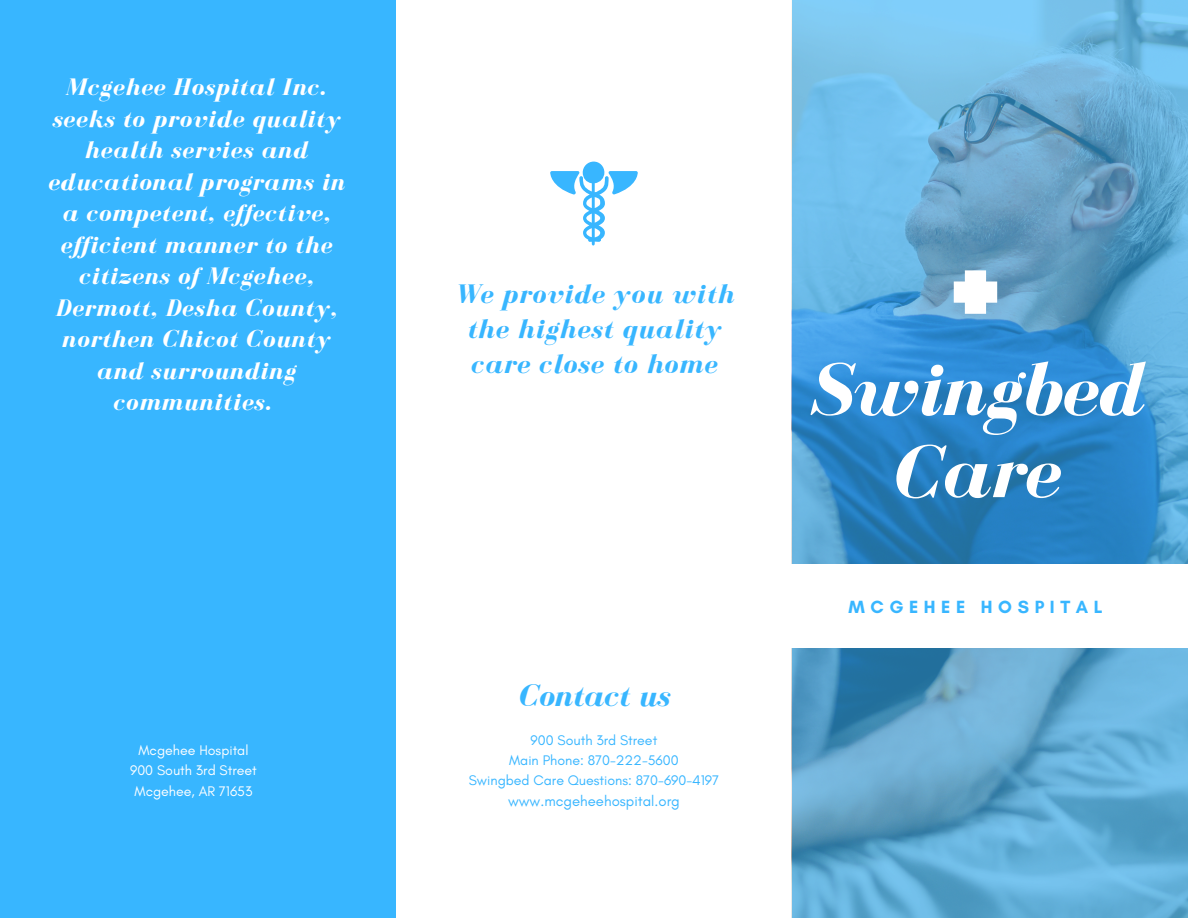
<style>
.page{position:relative;width:1188px;height:918px;background:#38b6ff}
.page>*{position:absolute;margin:0;border:0;box-sizing:border-box;transform-origin:0 0}
.t1{font:italic 700 76.8px/82.2px "Bodoni FLF";letter-spacing:-.01em;color:#fff;text-align:center}
.t2{font:italic 700 31.35px "Bodoni FLF";color:#38b6ff}
.t3{font:italic 700 27.6px/34.8px "Bodoni FLF";letter-spacing:.03em;color:#38b6ff;text-align:center}
.t4{font:italic 700 24.6px/31.5px "Bodoni FLF";letter-spacing:.03em;color:#fff;text-align:center}
.t5{font:700 18px "Glacial Indifference";letter-spacing:.31em;color:#38b6ff}
.t6{font:14.85px "Glacial Indifference";color:#38b6ff}
.t7{font:14.25px "Glacial Indifference";color:#38b6ff}
.t8{font:14.25px "Glacial Indifference";color:#fff}
</style>
<div class="page">
<div style="left:396px;top:0;width:396px;height:918px;background:#fff"></div>
<img style="left:792px;top:0;width:396px;height:918px">
<div style="left:779px;top:564px;width:409px;height:83px;background:#fff"></div>
<svg style="left:954px;top:270px;width:43px;height:44px;background:#d9e7f1"></svg>
<svg style="left:550px;top:162px;width:88px;height:83px"></svg>
<p class="t4" style="left:48px;top:72px;width:298px">Mcgehee Hospital Inc. seeks to provide quality health servies and educational programs in a competent, effective, efficient manner to the citizens of Mcgehee,<br>Dermott, Desha County, northen Chicot County and surrounding communities.</p>
<p class="t8" style="left:139px;top:742px;width:111px">Mcgehee Hospital</p>
<p class="t8" style="left:130px;top:762px;width:128px">900 South 3rd Street</p>
<p class="t8" style="left:135px;top:782px;width:119px">Mcgehee, AR 71653</p>
<p class="t3" style="left:454px;top:277px;width:281px">We provide you with the highest quality care close to home</p>
<p class="t2" style="left:518px;top:679px;width:153px">Contact us</p>
<p class="t7" style="left:531px;top:731px;width:128px">900 South 3rd Street</p>
<h3 class="t7" style="left:509px;top:751px;width:171px">Main Phone: 870-222-5600</h3>
<h2 class="t7" style="left:469px;top:772px;width:252px">Swingbed Care Questions: 870-690-4197</h2>
<p class="t6" style="left:508px;top:792px;width:173px">www.mcgeheehospital.org</p>
<h4 class="t1" style="left:809px;top:349px;width:335px">Swingbed<br>Care</h4>
<p class="t5" style="left:848px;top:596px;width:256px">MCGEHEE HOSPITAL</p>
</div>
